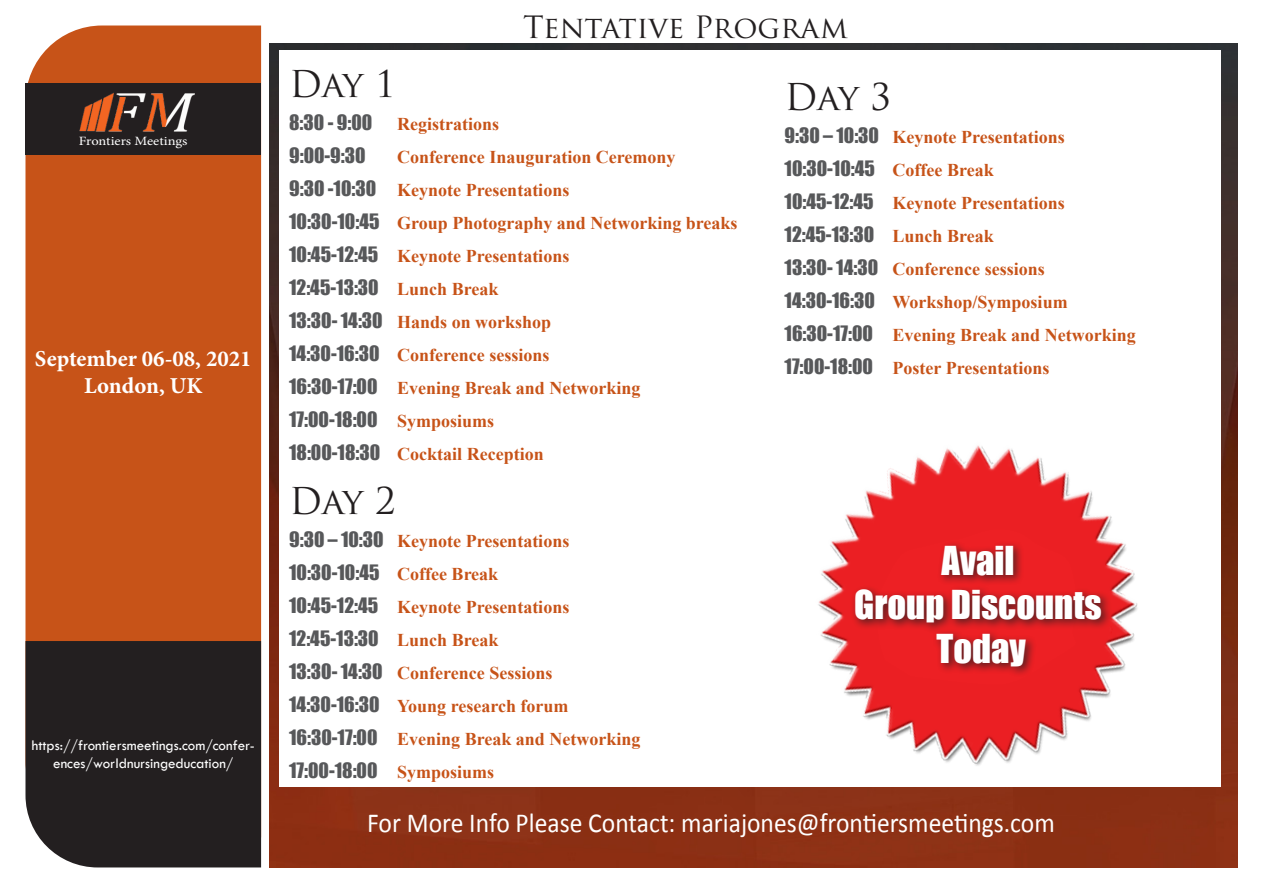
<style>
.page{position:relative;width:1263px;height:893px;background:#fff}
.page>*{position:absolute;margin:0;border:0;box-sizing:border-box;transform-origin:0 0}
.t1{font:36.6px "Impact";color:#fff}
.t2{font:36px "Trajan Pro";letter-spacing:-.03em;color:#231f20}
.t3{font:30px "Trajan Pro";color:#231f20}
.t4{font:27.6px "Calibri";color:#fff;scale:.93 1}
.t5{font:700 22.8px "Minion Pro";color:#fff}
.t6{font:19.5px "Impact";color:#57585a}
.t7{font:700 18px "Times New Roman";color:#c75318}
.t8{font:15px/18px "Tw Cen";color:#fff;text-align:center}
.t9{font:12.75px "Minion Pro";color:#fff;scale:1.14 1}
.s1{font-family:"Impact";font-weight:400;font-size:19.5px;color:#57585a}
.s2{font-family:"Times New Roman";font-weight:700;font-size:18px;color:#c75318}
</style>
<div class="page">
<img style="left:270px;top:43px;width:967px;height:824px">
<div style="left:279px;top:51px;width:941px;height:736px;background:#fff"></div>
<div style="left:25px;top:26px;width:236px;height:777px;background:#c75318"></div>
<div style="left:26px;top:83px;width:235px;height:72px;background:#231f20"></div>
<div style="left:26px;top:641px;width:235px;height:226px;background:#231f20"></div>
<img style="left:79px;top:93px;width:116px;height:39px">
<img style="left:762px;top:445px;width:420px;height:366px">
<div style="left:875px;top:522px;width:214px;height:163px;background:#eb1f23"></div>
<div style="left:850px;top:540px;width:262px;height:137px;background:#231f20;opacity:.75"></div>
<p class="t9" style="left:79px;top:132px;width:97px">Frontiers Meetings</p>
<p class="t5" style="left:35px;top:342px;width:218px">September 06-08, 2021</p>
<p class="t5" style="left:84px;top:370px;width:120px">London, UK</p>
<p class="t8" style="left:32px;top:737px;width:224px">https://frontiersmeetings.com/confer&shy;ences/worldnursingeducation/</p>
<p class="t3" style="left:523px;top:9px;width:326px">Tentative Program</p>
<p class="t2" style="left:289px;top:61px;width:108px">Day 1</p>
<p class="t6" style="left:289px;top:107px;width:85px">8:30 - 9:00</p>
<p class="t7" style="left:397px;top:112px;width:103px">Registrations</p>
<p class="t6" style="left:289px;top:140px;width:78px">9:00-9:30</p>
<p class="t7" style="left:397px;top:145px;width:280px">Conference Inauguration Ceremony</p>
<p class="t7" style="left:289px;top:178px;width:282px"><span class="s1">9:30 -10:30</span> Keynote Presentations</p>
<p class="t7" style="left:289px;top:211px;width:450px"><span class="s1">10:30-10:45</span> Group Photography and Networking breaks</p>
<p class="t7" style="left:289px;top:244px;width:282px"><span class="s1">10:45-12:45</span> Keynote Presentations</p>
<p class="t6" style="left:289px;top:272px;width:211px">12:45-13:30 <span class="s2">Lunch Break</span></p>
<p class="t7" style="left:289px;top:310px;width:264px"><span class="s1">13:30- 14:30</span> Hands on workshop</p>
<p class="t7" style="left:289px;top:343px;width:262px"><span class="s1">14:30-16:30</span> Conference sessions</p>
<p class="t7" style="left:289px;top:376px;width:353px"><span class="s1">16:30-17:00</span> Evening Break and Networking</p>
<p class="t6" style="left:289px;top:404px;width:207px">17:00-18:00 <span class="s2">Symposiums</span></p>
<p class="t7" style="left:289px;top:442px;width:256px"><span class="s1">18:00-18:30</span> Cocktail Reception</p>
<p class="t2" style="left:289px;top:478px;width:108px">Day 2</p>
<p class="t7" style="left:289px;top:529px;width:282px"><span class="s1">9:30 – 10:30</span> Keynote Presentations</p>
<p class="t6" style="left:289px;top:558px;width:211px">10:30-10:45 <span class="s2">Coffee Break</span></p>
<p class="t7" style="left:289px;top:595px;width:282px"><span class="s1">10:45-12:45</span> Keynote Presentations</p>
<p class="t6" style="left:289px;top:624px;width:211px">12:45-13:30 <span class="s2">Lunch Break</span></p>
<p class="t7" style="left:289px;top:661px;width:265px"><span class="s1">13:30- 14:30</span> Conference Sessions</p>
<p class="t7" style="left:289px;top:694px;width:281px"><span class="s1">14:30-16:30</span> Young research forum</p>
<p class="t7" style="left:289px;top:727px;width:353px"><span class="s1">16:30-17:00</span> Evening Break and Networking</p>
<p class="t6" style="left:289px;top:756px;width:207px">17:00-18:00 <span class="s2">Symposiums</span></p>
<p class="t2" style="left:784px;top:74px;width:108px">Day 3</p>
<p class="t7" style="left:784px;top:124px;width:282px"><span class="s1">9:30 – 10:30</span> Keynote Presentations</p>
<p class="t6" style="left:784px;top:153px;width:211px">10:30-10:45 <span class="s2">Coffee Break</span></p>
<p class="t7" style="left:784px;top:190px;width:282px"><span class="s1">10:45-12:45</span> Keynote Presentations</p>
<p class="t6" style="left:784px;top:219px;width:211px">12:45-13:30 <span class="s2">Lunch Break</span></p>
<p class="t7" style="left:784px;top:256px;width:262px"><span class="s1">13:30- 14:30</span> Conference sessions</p>
<p class="t7" style="left:784px;top:289px;width:285px"><span class="s1">14:30-16:30</span> Workshop/Symposium</p>
<p class="t7" style="left:784px;top:322px;width:353px"><span class="s1">16:30-17:00</span> Evening Break and Networking</p>
<p class="t7" style="left:784px;top:355px;width:266px"><span class="s1">17:00-18:00</span> Poster Presentations</p>
<p class="t1" style="left:941px;top:532px;width:75px">Avail</p>
<p class="t1" style="left:854px;top:576px;width:249px">Group Discounts</p>
<p class="t1" style="left:936px;top:620px;width:91px">Today</p>
<p class="t4" style="left:367px;top:805px;width:741px">For More Info Please Contact: mariajones@frontiersmeetings.com</p>
</div>
